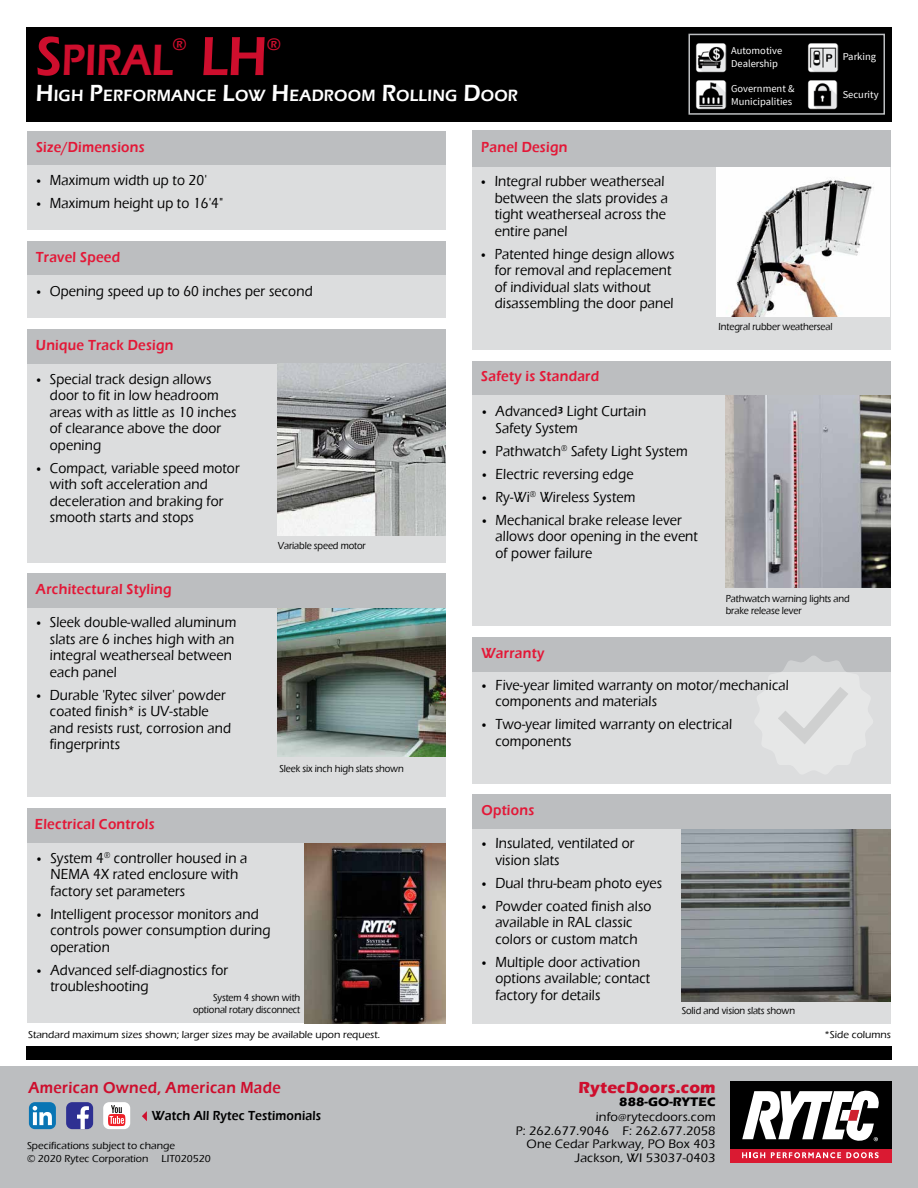
<style>
.page{position:relative;width:918px;height:1188px;background:#fff}
.page>*{position:absolute;margin:0;border:0;box-sizing:border-box;transform-origin:0 0}
.t1{font:600 57px "Eras ITC";color:#ce0e2d;scale:.9 1}
.t2{font:600 45.15px "Eras ITC";color:#ce0e2d;scale:.9 1}
.t3{font:600 17.55px "Eras ITC";color:#ce0e2d}
.t4{font:600 16.8px "Eras ITC";letter-spacing:.015em;color:#fff;scale:.95 1}
.t5{font:600 16.5px "Eras ITC";letter-spacing:.025em;color:#ce0e2d;scale:.9 1}
.t6{font:700 16.5px "Eras ITC";letter-spacing:.01em;color:#ce0e2d}
.t7{font:500 15px/16.5px "Eras ITC";letter-spacing:.01em;color:#000;scale:.9 1}
.t8{font:600 15px "Eras ITC";letter-spacing:.02em;color:#e31837;scale:.9 1}
.t9{font:600 13.5px "Eras ITC";letter-spacing:.01em;color:#000;scale:.9 1}
.t10{font:500 12.75px/13.5px "Eras ITC";letter-spacing:.01em;color:#000;text-align:right}
.t11{font:500 10.5px/12px "Eras ITC";letter-spacing:-.01em;color:#000;scale:.9 1}
.t12{font:500 10.5px/12.6px "Eras ITC";letter-spacing:-.01em;color:#000}
.t13{font:10.5px/12.6px "Source Sans Pro";color:#fff}
.s1{font-size:57px}
.s2{font-size:24px}
.s3{font-family:"Source Sans Pro";font-weight:400}
.s4{font-weight:600;font-size:16.5px}
.s5{font-weight:700}
.s6{font-size:10.5px}
</style>
<div class="page">
<div style="left:27px;top:131px;width:419px;height:35px;background:#bcbec0"></div>
<div style="left:472px;top:794px;width:419px;height:35px;background:#bcbec0"></div>
<div style="left:27px;top:573px;width:419px;height:35px;background:#bcbec0"></div>
<div style="left:472px;top:131px;width:419px;height:36px;background:#bcbec0"></div>
<div style="left:27px;top:329px;width:419px;height:35px;background:#bcbec0"></div>
<div style="left:472px;top:361px;width:419px;height:35px;background:#bcbec0"></div>
<div style="left:27px;top:241px;width:419px;height:35px;background:#bcbec0"></div>
<div style="left:27px;top:166px;width:419px;height:64px;background:#dcddde"></div>
<div style="left:472px;top:829px;width:419px;height:194px;background:#dcddde"></div>
<div style="left:27px;top:608px;width:419px;height:189px;background:#dcddde"></div>
<div style="left:472px;top:167px;width:419px;height:183px;background:#dcddde"></div>
<div style="left:27px;top:364px;width:419px;height:199px;background:#dcddde"></div>
<div style="left:472px;top:396px;width:419px;height:230px;background:#dcddde"></div>
<div style="left:27px;top:276px;width:419px;height:42px;background:#dcddde"></div>
<div style="left:27px;top:1046px;width:865px;height:14px;background:#000"></div>
<div style="left:0;top:1066px;width:918px;height:122px;background:#bcbec0"></div>
<img style="left:717px;top:168px;width:173px;height:148px">
<div style="left:472px;top:637px;width:419px;height:35px;background:#bcbec0"></div>
<div style="left:472px;top:672px;width:419px;height:111px;background:#dcddde"></div>
<svg style="left:778px;top:656px;width:70px;height:88px"></svg>
<img style="left:726px;top:396px;width:165px;height:192px">
<div style="left:27px;top:27px;width:865px;height:95px;background:#000"></div>
<img style="left:808px;top:43px;width:30px;height:30px">
<img style="left:696px;top:43px;width:31px;height:30px">
<img style="left:807px;top:80px;width:31px;height:30px">
<img style="left:696px;top:80px;width:30px;height:30px">
<div style="left:688px;top:34px;width:197px;height:81px;border:2px solid #bcbec0"></div>
<img style="left:277px;top:364px;width:169px;height:171px">
<img style="left:278px;top:608px;width:167px;height:149px">
<img style="left:682px;top:829px;width:209px;height:172px">
<div style="left:27px;top:808px;width:419px;height:35px;background:#bcbec0"></div>
<div style="left:27px;top:843px;width:419px;height:180px;background:#dcddde"></div>
<img style="left:304px;top:843px;width:142px;height:180px">
<div style="left:66px;top:1102px;width:27px;height:27px;background:#2e3092;border-radius:6px"></div>
<svg style="left:77px;top:1106px;width:12px;height:23px"></svg>
<div style="left:103px;top:1102px;width:27px;height:27px;background:#fff;border-radius:6px"></div>
<svg style="left:108px;top:1105px;width:17px;height:22px"></svg>
<div style="left:29px;top:1102px;width:27px;height:27px;background:#0975b4;border-radius:6px"></div>
<svg style="left:33px;top:1106px;width:19px;height:19px"></svg>
<svg style="left:142px;top:1111px;width:5px;height:10px"></svg>
<div style="left:730px;top:1149px;width:162px;height:13px;background:#da1a32"></div>
<div style="left:730px;top:1081px;width:162px;height:68px;background:#000"></div>
<svg style="left:742px;top:1152px;width:23px;height:6px"></svg>
<svg style="left:771px;top:1152px;width:108px;height:6px"></svg>
<svg style="left:742px;top:1090px;width:137px;height:52px"></svg>
<h2 class="t2" style="left:36px;top:35px;width:154px"><span class="s1">S</span>PIRAL</h2>
<p class="t3" style="left:173px;top:34px;width:16px">®</p>
<h1 class="t1" style="left:201px;top:24px;width:76px">LH</h1>
<p class="t3" style="left:267px;top:34px;width:16px">®</p>
<p class="t4" style="left:36px;top:86px;width:509px"><span class="s2">H</span>IGH <span class="s2">P</span>ERFORMANCE <span class="s2">L</span>OW <span class="s2">H</span>EADROOM <span class="s2">R</span>OLLING <span class="s2">D</span>OOR</p>
<p class="t8" style="left:36px;top:138px;width:122px">Size/Dimensions</p>
<p class="t8" style="left:481px;top:138px;width:97px">Panel Design</p>
<p class="t7" style="left:36px;top:172px;width:191px"><span class="s3">•</span> Maximum width up to 20'</p>
<p class="t7" style="left:36px;top:195px;width:209px"><span class="s3">•</span> Maximum height up to 16'4"</p>
<p class="t7" style="left:495px;top:173px;width:194px;text-indent:-14px"><span class="s3">•</span> Integral rubber weatherseal between the slats provides a tight weatherseal across the entire panel</p>
<p class="t7" style="left:495px;top:246px;width:201px;text-indent:-14px"><span class="s3">•</span> Patented hinge design allows for removal and replacement of individual slats without disassembling the door panel</p>
<p class="t8" style="left:36px;top:248px;width:95px">Travel Speed</p>
<p class="t7" style="left:36px;top:282px;width:309px"><span class="s3">•</span> Opening speed up to 60 inches per second</p>
<p class="t8" style="left:36px;top:336px;width:154px">Unique Track Design</p>
<p class="t7" style="left:50px;top:370px;width:209px;text-indent:-14px"><span class="s3">•</span> Special track design allows door to fit in low headroom areas with as little as 10 inches of clearance above the door opening</p>
<p class="t7" style="left:50px;top:459px;width:213px;text-indent:-14px"><span class="s3">•</span> Compact, variable speed motor with soft acceleration and deceleration and braking for smooth starts and stops</p>
<p class="t8" style="left:36px;top:581px;width:152px">Architectural Styling</p>
<p class="t11" style="left:278px;top:540px;width:99px">Variable speed motor</p>
<p class="t8" style="left:481px;top:368px;width:133px">Safety is Standard</p>
<p class="t7" style="left:496px;top:403px;width:169px;text-indent:-13px"><span class="s3">•</span> Advanced<span class="s4">³</span> Light Curtain<br>Safety System</p>
<p class="t7" style="left:482px;top:443px;width:230px"><span class="s3">•</span> Pathwatch<sup>®</sup> Safety Light System</p>
<p class="t7" style="left:482px;top:466px;width:170px"><span class="s3">•</span> Electric reversing edge</p>
<p class="t7" style="left:482px;top:489px;width:172px"><span class="s3">•</span> Ry-Wi<sup>®</sup> Wireless System</p>
<p class="t7" style="left:496px;top:512px;width:226px;text-indent:-14px"><span class="s3">•</span> Mechanical brake release lever allows door opening in the event of power failure</p>
<p class="t13" style="left:731px;top:45px;width:53px">Automotive<br>Dealership</p>
<p class="t13" style="left:731px;top:83px;width:65px">Government &amp;<br>Municipalities</p>
<p class="t13" style="left:843px;top:51px;width:35px">Parking</p>
<p class="t13" style="left:843px;top:89px;width:37px">Security</p>
<p class="t11" style="left:719px;top:321px;width:128px">Integral rubber weatherseal</p>
<p class="t11" style="left:726px;top:593px;width:139px">Pathwatch warning lights and brake release lever</p>
<p class="t7" style="left:50px;top:614px;width:209px;text-indent:-14px"><span class="s3">•</span> Sleek double-walled aluminum slats are 6 inches high with an integral weatherseal between each panel</p>
<p class="t7" style="left:50px;top:687px;width:203px;text-indent:-14px"><span class="s3">•</span> Durable 'Rytec silver' powder coated finish* is UV-stable and resists rust, corrosion and fingerprints</p>
<p class="t11" style="left:279px;top:762px;width:140px">Sleek six inch high slats shown</p>
<p class="t8" style="left:35px;top:815px;width:135px">Electrical Controls</p>
<p class="t7" style="left:50px;top:850px;width:220px;text-indent:-14px"><span class="s3">•</span> System 4<sup>®</sup> controller housed in a<br>NEMA 4X rated enclosure with factory set parameters</p>
<p class="t7" style="left:50px;top:906px;width:246px;text-indent:-14px"><span class="s3">•</span> Intelligent processor monitors and controls power consumption during operation</p>
<p class="t7" style="left:50px;top:962px;width:199px;text-indent:-14px"><span class="s3">•</span> Advanced self-diagnostics for troubleshooting</p>
<p class="t11" style="left:193px;top:992px;width:121px;text-align:right">System 4 shown with optional rotary disconnect</p>
<p class="t12" style="left:28px;top:1028px;width:354px">Standard maximum sizes shown; larger sizes may be available upon request.</p>
<p class="t5" style="left:28px;top:1078px;width:282px">American Owned, American Made</p>
<p class="t9" style="left:152px;top:1108px;width:189px">Watch All Rytec Testimonials</p>
<p class="t12" style="left:27px;top:1139px;width:149px">Specifications subject to change © 2020 Rytec Corporation</p>
<p class="t12" style="left:162px;top:1152px;width:51px">LIT020520</p>
<p class="t8" style="left:481px;top:644px;width:71px">Warranty</p>
<p class="t7" style="left:495px;top:677px;width:328px;text-indent:-14px"><span class="s3">•</span> Five-year limited warranty on motor/mechanical components and materials</p>
<p class="t7" style="left:495px;top:716px;width:265px;text-indent:-14px"><span class="s3">•</span> Two-year limited warranty on electrical components</p>
<p class="t8" style="left:481px;top:802px;width:60px">Options</p>
<p class="t7" style="left:495px;top:835px;width:156px;text-indent:-14px"><span class="s3">•</span> Insulated, ventilated or vision slats</p>
<p class="t7" style="left:482px;top:875px;width:202px"><span class="s3">•</span> Dual thru-beam photo eyes</p>
<p class="t7" style="left:482px;top:898px;width:190px;text-align:center"><span class="s3">•</span> Powder coated finish also available in RAL classic colors or custom match</p>
<p class="t7" style="left:495px;top:954px;width:174px;text-indent:-14px"><span class="s3">•</span> Multiple door activation options available; contact factory for details</p>
<p class="t11" style="left:682px;top:1005px;width:127px">Solid and vision slats shown</p>
<p class="t6" style="left:578px;top:1078px;width:139px">RytecDoors.com</p>
<p class="t10" style="left:596px;top:1094px;width:121px;line-height:15.1px"><span class="s5">888-GO-RYTEC </span>info<span class="s6">@</span>rytecdoors.com</p>
<p class="t10" style="left:516px;top:1124px;width:201px">P: 262.677.9046 F: 262.677.2058<br>One Cedar Parkway, PO Box 403<br>Jackson, WI 53037-0403</p>
<p class="t12" style="left:825px;top:1028px;width:68px">*Side columns</p>
</div>
